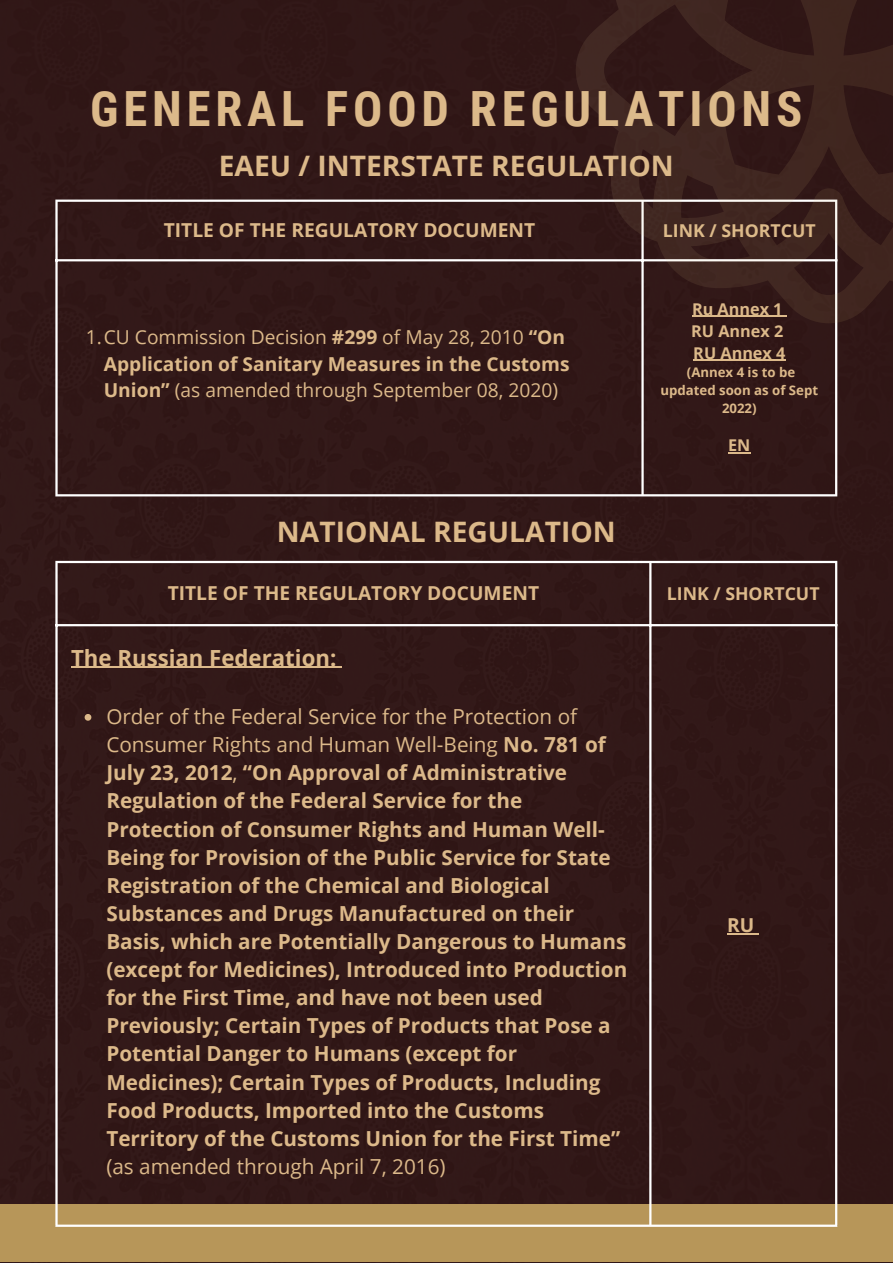
<style>
.page{position:relative;width:893px;height:1264px;background:#fff}
.page>*{position:absolute;margin:0;border:0;box-sizing:border-box;transform-origin:0 0}
.t1{font:700 48.6px "Roboto Condensed";letter-spacing:.1em;color:#dcb98a}
.t2{font:700 28.2px "Open Sans";color:#dcb98a}
.t3{font:700 22.2px "Open Sans";color:#dcb98a}
.t4{font:700 20.7px/28px "Open Sans";color:#dcb98a}
.t5{font:20.7px "Open Sans";color:#dcb98a}
.t6{font:19.2px/26.4px "Open Sans";color:#dcb98a}
.t7{font:700 19.2px "Open Sans";color:#dcb98a}
.t8{font:700 17.7px "Open Sans";color:#dcb98a}
.t9{font:700 16.2px/22px "Open Sans";color:#dcb98a}
.t10{font:700 13.2px/17.5px "Open Sans";color:#dcb98a;text-align:center}
.s1{font-weight:700}
.s2{font-weight:400}
</style>
<div class="page">
<div style="left:0;top:0;width:892px;height:1262px;background:#311818"></div>
<div style="left:0;top:1204px;width:892px;height:57px;background:#b79659"></div>
<hr style="left:693px;top:360px;width:92px;height:1px;background:#dcb98a">
<svg style="left:728px;top:452px;width:22px;height:1px"></svg>
<hr style="left:55px;top:202px;width:3px;height:292px;background:#fff">
<hr style="left:641px;top:202px;width:2px;height:292px;background:#fff">
<hr style="left:835px;top:202px;width:2px;height:292px;background:#fff">
<hr style="left:55px;top:199px;width:782px;height:3px;background:#fff">
<hr style="left:55px;top:259px;width:782px;height:2px;background:#fff">
<hr style="left:55px;top:494px;width:782px;height:2px;background:#fff">
<svg style="left:85px;top:714px;width:6px;height:6px"></svg>
<hr style="left:71px;top:666px;width:265px;height:2px;background:#dcb98a">
<svg style="left:336px;top:666px;width:6px;height:2px"></svg>
<svg style="left:727px;top:933px;width:32px;height:1px"></svg>
<hr style="left:55px;top:563px;width:3px;height:661px;background:#fff">
<hr style="left:649px;top:563px;width:2px;height:661px;background:#fff">
<hr style="left:835px;top:563px;width:2px;height:661px;background:#fff">
<hr style="left:55px;top:561px;width:782px;height:2px;background:#fff">
<hr style="left:55px;top:624px;width:782px;height:2px;background:#fff">
<hr style="left:55px;top:1224px;width:782px;height:2px;background:#fff">
<svg style="left:575px;top:0;width:317px;height:323px;background:#3b221f"></svg>
<h1 class="t1" style="left:90px;top:81px;width:713px">GENERAL FOOD REGULATIONS</h1>
<h2 class="t2" style="left:219px;top:146px;width:456px">EAEU / INTERSTATE REGULATION</h2>
<p class="t7" style="left:164px;top:217px;width:373px">TITLE OF THE REGULATORY DOCUMENT</p>
<p class="t8" style="left:663px;top:218px;width:154px">LINK / SHORTCUT</p>
<p class="t6" style="left:104px;top:324px;width:467px;text-indent:-18px">1.CU Commission Decision <span class="s1">#299</span> of May 28, 2010 <span class="s1">“On<br>Application of Sanitary Measures in the Customs<br>Union”</span> (as amended through September 08, 2020)</p>
<h2 class="t2" style="left:277px;top:512px;width:340px">NATIONAL REGULATION</h2>
<p class="t9" style="left:691px;top:297px;width:96px">Ru Annex 1<br>RU Annex 2<br>RU Annex 4</p>
<p class="t10" style="left:660px;top:363px;width:159px">(Annex 4 is to be updated soon as of Sept<br>2022)</p>
<p class="t9" style="left:728px;top:434px;width:24px">EN</p>
<p class="t7" style="left:168px;top:579px;width:373px">TITLE OF THE REGULATORY DOCUMENT</p>
<p class="t8" style="left:666px;top:581px;width:154px">LINK / SHORTCUT</p>
<p class="t3" style="left:71px;top:642px;width:267px">The Russian Federation:</p>
<p class="t4" style="left:106px;top:702px;width:522px"><span class="s2">Order of the Federal Service for the Protection of Consumer Rights and Human Well-Being</span> No. 781 of July 23, 2012<span class="s2">,</span> “On Approval of Administrative Regulation of the Federal Service for the Protection of Consumer Rights and Human Well-Being for Provision of the Public Service for State Registration of the Chemical and Biological Substances and Drugs Manufactured on their Basis, which are Potentially Dangerous to Humans (except for Medicines), Introduced into Production for the First Time, and have not been used Previously; Certain Types of Products that Pose a Potential Danger to Humans (except for Medicines); Certain Types of Products, Including Food Products, Imported into the Customs Territory of the Customs Union for the First Time”</p>
<p class="t5" style="left:106px;top:1151px;width:341px">(as amended through April 7, 2016)</p>
<p class="t7" style="left:727px;top:911px;width:29px">RU</p>
</div>
